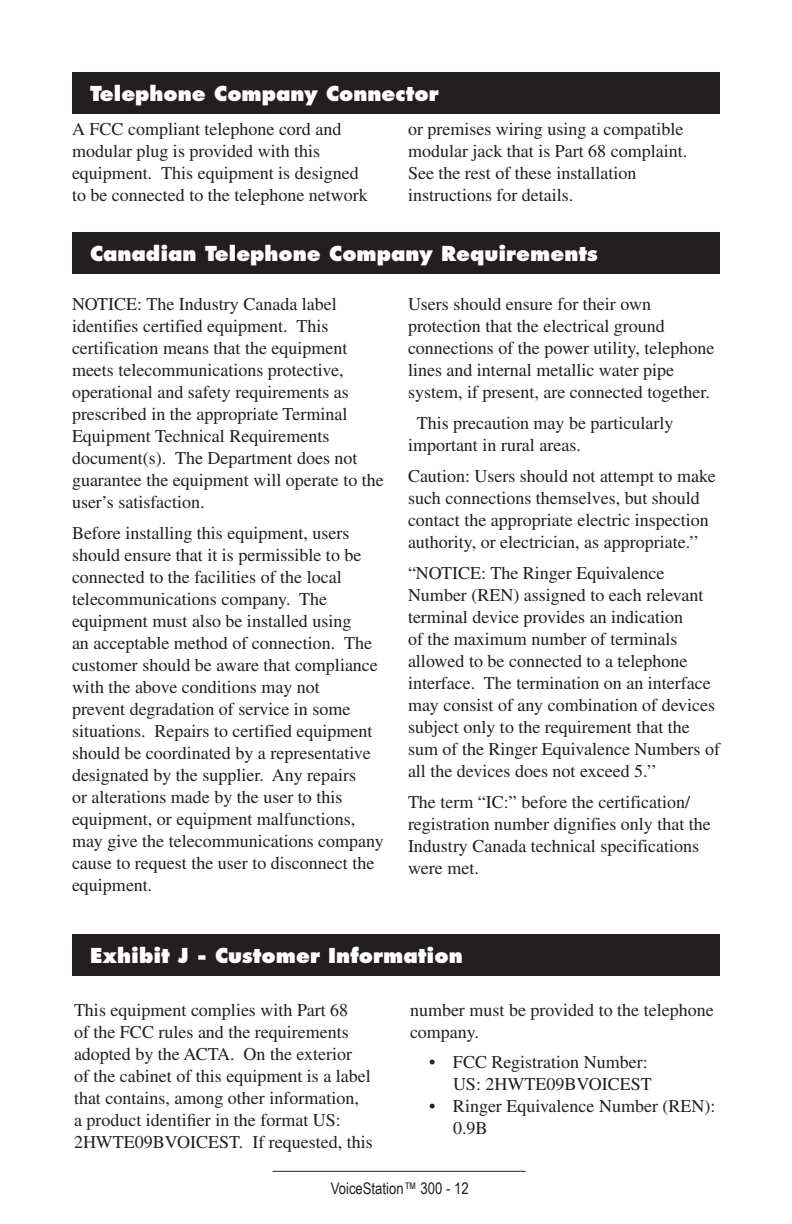
<style>
.page{position:relative;width:792px;height:1224px;background:#fff}
.page>*{position:absolute;margin:0;border:0;box-sizing:border-box;transform-origin:0 0}
.t1{font:800 20px "Futura";color:#fff}
.t2{font:18px/22px "Times";color:#231f20}
.t3{font:16px "Arial Narrow";color:#231f20}
</style>
<div class="page">
<hr style="left:273px;top:1171px;width:252px;height:1px;background:#231f20">
<div style="left:72px;top:72px;width:648px;height:41px;background:#231f20"></div>
<div style="left:72px;top:233px;width:648px;height:41px;background:#231f20"></div>
<div style="left:72px;top:934px;width:648px;height:41px;background:#231f20"></div>
<p class="t1" style="left:90px;top:80px;width:350px">Telephone Company Connector</p>
<p class="t2" style="left:72px;top:118px;width:297px">A FCC compliant telephone cord and modular plug is provided with this equipment. This equipment is designed to be connected to the telephone network</p>
<p class="t2" style="left:408px;top:118px;width:281px">or premises wiring using a compatible modular jack that is Part 68 complaint.<br>See the rest of these installation instructions for details.</p>
<p class="t1" style="left:90px;top:241px;width:509px">Canadian Telephone Company Requirements</p>
<p class="t2" style="left:72px;top:293px;width:313px">NOTICE: The Industry Canada label identifies certified equipment. This certification means that the equipment meets telecommunications protective, operational and safety requirements as prescribed in the appropriate Terminal Equipment Technical Requirements document(s). The Department does not guarantee the equipment will operate to the user’s satisfaction.</p>
<p class="t2" style="left:72px;top:522px;width:313px">Before installing this equipment, users should ensure that it is permissible to be connected to the facilities of the local telecommunications company. The equipment must also be installed using<br>an acceptable method of connection. The customer should be aware that compliance with the above conditions may not<br>prevent degradation of service in some situations. Repairs to certified equipment should be coordinated by a representative designated by the supplier. Any repairs<br>or alterations made by the user to this equipment, or equipment malfunctions, may give the telecommunications company cause to request the user to disconnect the equipment.</p>
<p class="t2" style="left:408px;top:293px;width:308px">Users should ensure for their own protection that the electrical ground connections of the power utility, telephone lines and internal metallic water pipe system, if present, are connected together.</p>
<p class="t2" style="left:408px;top:412px;width:267px;text-indent:9px">This precaution may be particularly important in rural areas.</p>
<p class="t2" style="left:408px;top:465px;width:309px">Caution: Users should not attempt to make such connections themselves, but should contact the appropriate electric inspection authority, or electrician, as appropriate.’’</p>
<p class="t2" style="left:408px;top:562px;width:314px">“NOTICE: The Ringer Equivalence Number (REN) assigned to each relevant terminal device provides an indication<br>of the maximum number of terminals allowed to be connected to a telephone interface. The termination on an interface may consist of any combination of devices subject only to the requirement that the sum of the Ringer Equivalence Numbers of all the devices does not exceed 5.’’</p>
<p class="t2" style="left:408px;top:791px;width:304px">The term “IC:” before the certification/ registration number dignifies only that the Industry Canada technical specifications were met.</p>
<p class="t1" style="left:90px;top:942px;width:374px">Exhibit J - Customer Information</p>
<p class="t2" style="left:74px;top:999px;width:300px">This equipment complies with Part 68<br>of the FCC rules and the requirements adopted by the ACTA. On the exterior<br>of the cabinet of this equipment is a label that contains, among other information,<br>a product identifier in the format US:<br>2HWTE09BVOICEST. If requested, this</p>
<p class="t2" style="left:410px;top:999px;width:305px">number must be provided to the telephone company.</p>
<p class="t2" style="left:429px;top:1051px;width:224px;text-align:right">• FCC Registration Number:<br>US: 2HWTE09BVOICEST</p>
<p class="t2" style="left:453px;top:1095px;width:264px;text-indent:-24px">• Ringer Equivalence Number (REN):<br>0.9B</p>
<p class="t3" style="left:331px;top:1177px;width:139px">VoiceStation™ 300 - 12</p>
</div>
